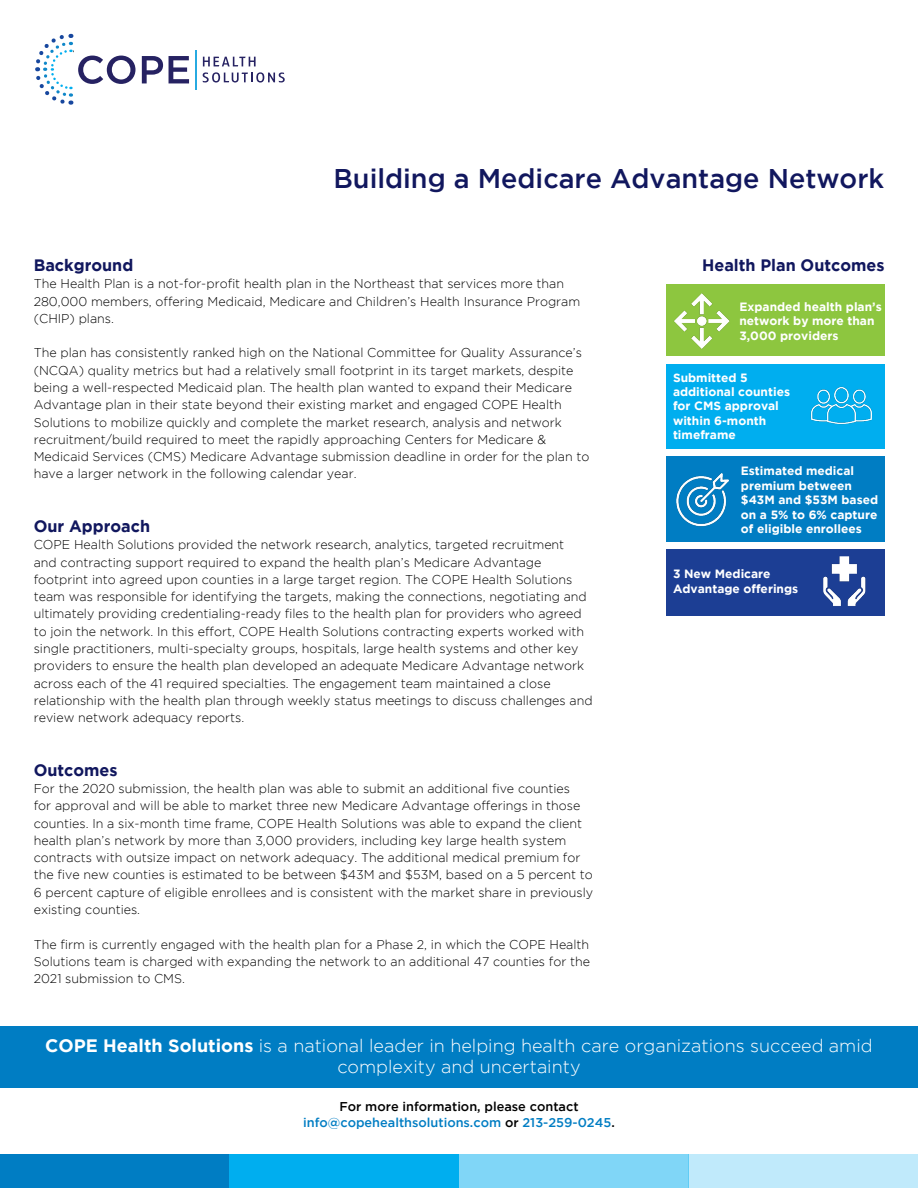
<style>
.page{position:relative;width:918px;height:1188px;background:#fff}
.page>*{position:absolute;margin:0;border:0;box-sizing:border-box;transform-origin:0 0}
.t1{font:500 27px "Gotham";color:#11175e}
.t2{font:300 18px/21px "Gotham";color:#fff;text-align:center}
.t3{font:700 16.5px "Gotham";color:#11175e}
.t4{font:300 12.75px/17.2px "Gotham";color:#000}
.t5{font:500 12.75px/16.5px "Gotham";color:#007dc3;text-align:center}
.t6{font:700 12px/14.4px "Gotham";color:#fff}
.s1{font-weight:700}
.s2{color:#000}
</style>
<div class="page">
<svg style="left:35px;top:33px;width:100px;height:72px"></svg>
<svg style="left:142px;top:56px;width:21px;height:27px"></svg>
<svg style="left:169px;top:56px;width:20px;height:27px"></svg>
<svg style="left:203px;top:57px;width:53px;height:9px"></svg>
<svg style="left:203px;top:72px;width:82px;height:11px"></svg>
<hr style="left:195px;top:51px;width:2px;height:39px;background:#27aae1">
<div style="left:0;top:1154px;width:230px;height:34px;background:#007dc3"></div>
<div style="left:459px;top:1154px;width:229px;height:34px;background:#80d6f7"></div>
<div style="left:230px;top:1154px;width:229px;height:34px;background:#00aeef"></div>
<div style="left:688px;top:1154px;width:230px;height:34px;background:#c0eafb"></div>
<div style="left:0;top:1026px;width:918px;height:61px;background:#007dc3"></div>
<div style="left:667px;top:284px;width:218px;height:72px;background:#8dc63f"></div>
<img style="left:674px;top:293px;width:56px;height:56px">
<div style="left:666px;top:364px;width:218px;height:84px;background:#00aeef"></div>
<img style="left:810px;top:386px;width:62px;height:39px">
<div style="left:666px;top:549px;width:218px;height:67px;background:#1c3e94"></div>
<div style="left:666px;top:456px;width:218px;height:85px;background:#007dc3"></div>
<img style="left:676px;top:473px;width:53px;height:54px">
<img style="left:823px;top:556px;width:43px;height:50px">
<h1 class="t1" style="left:333px;top:163px;width:552px">Building a Medicare Advantage Network</h1>
<p class="t3" style="left:34px;top:256px;width:101px">Background</p>
<p class="t4" style="left:34px;top:275px;width:548px">The Health Plan is a not-for-profit health plan in the Northeast that services more than<br>280,000 members, offering Medicaid, Medicare and Children’s Health Insurance Program (CHIP) plans.</p>
<p class="t4" style="left:34px;top:344px;width:557px">The plan has consistently ranked high on the National Committee for Quality Assurance’s (NCQA) quality metrics but had a relatively small footprint in its target markets, despite being a well-respected Medicaid plan. The health plan wanted to expand their Medicare Advantage plan in their state beyond their existing market and engaged COPE Health Solutions to mobilize quickly and complete the market research, analysis and network recruitment/build required to meet the rapidly approaching Centers for Medicare &amp; Medicaid Services (CMS) Medicare Advantage submission deadline in order for the plan to have a larger network in the following calendar year.</p>
<p class="t3" style="left:34px;top:517px;width:118px">Our Approach</p>
<p class="t4" style="left:34px;top:536px;width:560px">COPE Health Solutions provided the network research, analytics, targeted recruitment<br>and contracting support required to expand the health plan’s Medicare Advantage footprint into agreed upon counties in a large target region. The COPE Health Solutions team was responsible for identifying the targets, making the connections, negotiating and ultimately providing credentialing-ready files to the health plan for providers who agreed to join the network. In this effort, COPE Health Solutions contracting experts worked with single practitioners, multi-specialty groups, hospitals, large health systems and other key providers to ensure the health plan developed an adequate Medicare Advantage network across each of the 41 required specialties. The engagement team maintained a close relationship with the health plan through weekly status meetings to discuss challenges and review network adequacy reports.</p>
<p class="t3" style="left:34px;top:761px;width:85px">Outcomes</p>
<p class="t4" style="left:34px;top:780px;width:561px">For the 2020 submission, the health plan was able to submit an additional five counties<br>for approval and will be able to market three new Medicare Advantage offerings in those counties. In a six-month time frame, COPE Health Solutions was able to expand the client health plan’s network by more than 3,000 providers, including key large health system contracts with outsize impact on network adequacy. The additional medical premium for the five new counties is estimated to be between $43M and $53M, based on a 5 percent to 6 percent capture of eligible enrollees and is consistent with the market share in previously existing counties.</p>
<p class="t4" style="left:34px;top:935px;width:558px;text-align:justify">The firm is currently engaged with the health plan for a Phase 2, in which the COPE Health Solutions team is charged with expanding the network to an additional 47 counties for the 2021 submission to CMS.</p>
<p class="t3" style="left:702px;top:256px;width:184px">Health Plan Outcomes</p>
<p class="t6" style="left:739px;top:299px;width:144px">Expanded health plan’s network by more than<br>3,000 providers</p>
<p class="t6" style="left:673px;top:370px;width:119px">Submitted 5 additional counties for CMS approval within 6-month timeframe</p>
<p class="t6" style="left:741px;top:464px;width:139px">Estimated medical premium between $43M and $53M based on a 5% to 6% capture of eligible enrollees</p>
<p class="t6" style="left:673px;top:567px;width:127px">3 New Medicare<br>Advantage offerings</p>
<h2 class="t2" style="left:45px;top:1035px;width:829px"><span class="s1">COPE Health Solutions</span> is a national leader in helping health care organizations succeed amid complexity and uncertainty</h2>
<p class="t5" style="left:303px;top:1098px;width:313px"><span class="s2">For more information, please contact </span>info@copehealthsolutions.com <span class="s2">or</span> 213-259-0245<span class="s2">.</span></p>
</div>
